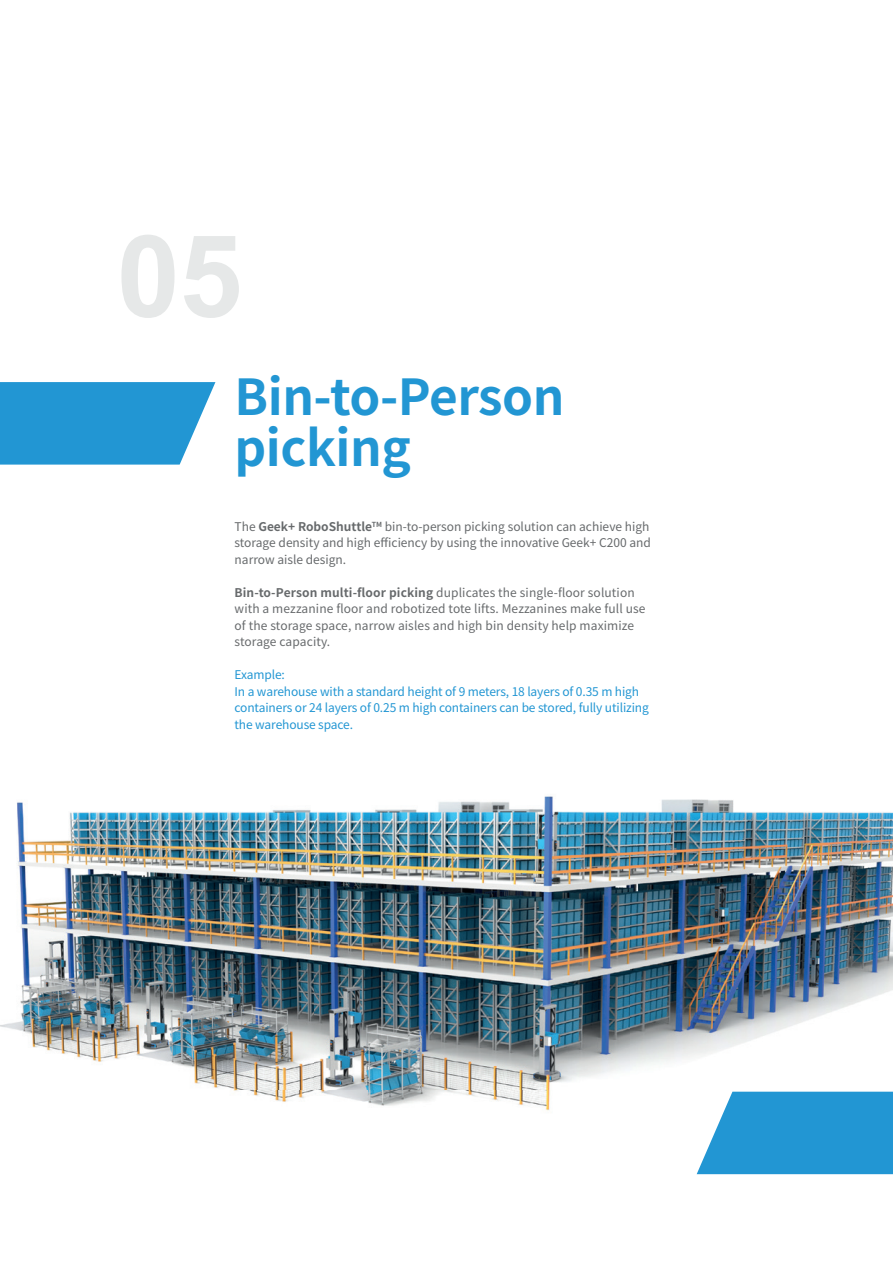
<style>
.page{position:relative;width:893px;height:1263px;background:#fff}
.page>*{position:absolute;margin:0;border:0;box-sizing:border-box;transform-origin:0 0}
.t1{font:700 114px "Arial";color:#e6e8e8}
.t2{font:700 49.5px/51px "Source Han Sans CN";letter-spacing:-.01em;color:#2296d3}
.t3{font:12px/16.5px "Source Han Sans CN";color:#676a6c}
.t4{font:12px/16.5px "Source Han Sans CN";letter-spacing:-.01em;color:#2296d3}
.s1{font-weight:700}
</style>
<div class="page">
<img style="left:0;top:796px;width:893px;height:315px">
<svg style="left:0;top:382px;width:215px;height:83px;background:#359fd6"></svg>
<svg style="left:697px;top:1092px;width:196px;height:82px;background:#37a0d7"></svg>
<h1 class="t1" style="left:117px;top:201px;width:127px">05</h1>
<h2 class="t2" style="left:235px;top:372px;width:331px">Bin-to-Person picking</h2>
<p class="t3" style="left:235px;top:518px;width:418px">The <span class="s1">Geek+ RoboShuttle</span><sup>TM</sup> bin-to-person picking solution can achieve high storage density and high efficiency by using the innovative Geek+ C200 and narrow aisle design.</p>
<p class="t3" style="left:235px;top:584px;width:412px"><span class="s1">Bin-to-Person multi-floor picking</span> duplicates the single-floor solution with a mezzanine floor and robotized tote lifts. Mezzanines make full use of the storage space, narrow aisles and high bin density help maximize storage capacity.</p>
<p class="t4" style="left:235px;top:667px;width:416px">Example:<br>In a warehouse with a standard height of 9 meters, 18 layers of 0.35 m high containers or 24 layers of 0.25 m high containers can be stored, fully utilizing the warehouse space.</p>
</div>
